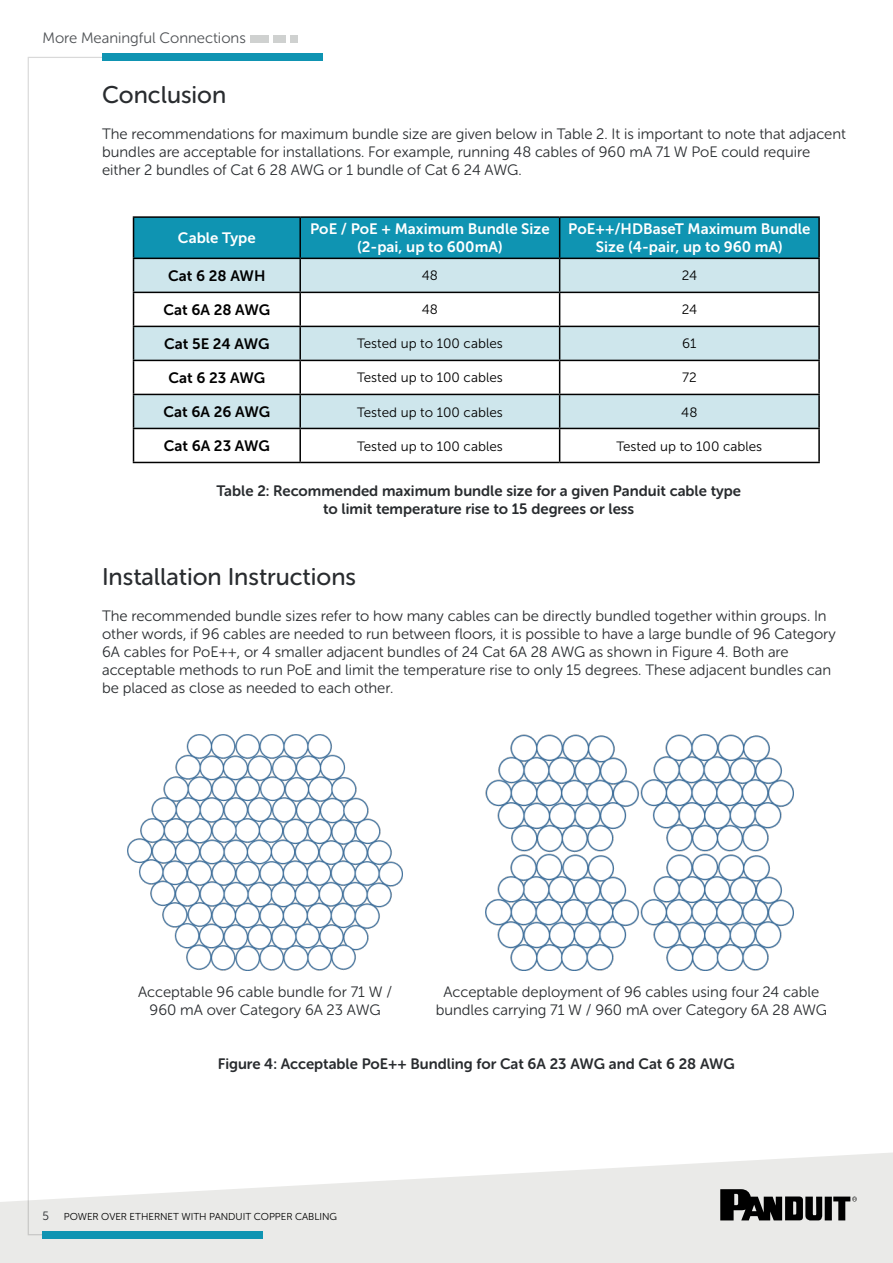
<style>
.page{position:relative;width:893px;height:1263px;background:#fff}
.page>*{position:absolute;margin:0;border:0;box-sizing:border-box;transform-origin:0 0}
.t1{font:24px "Museo Sans Rounded 500";color:#292c2f}
.t2{font:15px/18px "Museo Sans Rounded 300";color:#292c2f}
.t3{font:15px/18px "Museo Sans Rounded 700";color:#292c2f;text-align:center}
.t4{font:15px/18px "Museo Sans 700";color:#fff;text-align:center}
.t5{font:15px "Museo Sans 700";letter-spacing:-.005em;color:#000}
.t6{font:15px "Museo Sans Rounded 300";color:#4f5255}
.t7{font:13.5px "Museo Sans 300";color:#000}
.t8{font:10.05px "Museo Sans Rounded 300";color:#000}
.s1{font-size:12px;color:#292c2f}
</style>
<div class="page">
<svg style="left:0;top:1152px;width:893px;height:111px;fill:#eaeae8"></svg>
<svg style="left:27px;top:57px;width:92px;height:1179px"></svg>
<div style="left:102px;top:54px;width:221px;height:7px;background:#0f94b2"></div>
<div style="left:290px;top:35px;width:8px;height:8px;background:#cfd1d0"></div>
<div style="left:273px;top:35px;width:13px;height:8px;background:#cfd1d0"></div>
<div style="left:250px;top:35px;width:19px;height:8px;background:#cfd1d0"></div>
<div style="left:43px;top:1231px;width:220px;height:8px;background:#0f94b2"></div>
<svg style="left:720px;top:1189px;width:137px;height:31px;background:#616160"></svg>
<div style="left:134px;top:218px;width:684px;height:40px;background:#0f94b2"></div>
<svg style="left:134px;top:259px;width:684px;height:169px;fill:#cee6ec"></svg>
<hr style="left:133px;top:216px;width:167px;height:2px;background:#000">
<hr style="left:133px;top:218px;width:1px;height:40px;background:#000">
<hr style="left:300px;top:216px;width:260px;height:2px;background:#000">
<hr style="left:299px;top:218px;width:2px;height:40px;background:#000">
<hr style="left:560px;top:216px;width:260px;height:2px;background:#000">
<hr style="left:559px;top:218px;width:1px;height:40px;background:#000">
<hr style="left:818px;top:218px;width:2px;height:40px;background:#000">
<hr style="left:133px;top:258px;width:167px;height:1px;background:#000">
<hr style="left:133px;top:259px;width:1px;height:33px;background:#000">
<hr style="left:300px;top:258px;width:260px;height:1px;background:#000">
<hr style="left:299px;top:259px;width:2px;height:33px;background:#000">
<hr style="left:560px;top:258px;width:260px;height:1px;background:#000">
<hr style="left:559px;top:259px;width:1px;height:33px;background:#000">
<hr style="left:818px;top:259px;width:2px;height:33px;background:#000">
<hr style="left:133px;top:292px;width:167px;height:1px;background:#000">
<hr style="left:133px;top:293px;width:1px;height:33px;background:#000">
<hr style="left:300px;top:292px;width:260px;height:1px;background:#000">
<hr style="left:299px;top:293px;width:2px;height:33px;background:#000">
<hr style="left:560px;top:292px;width:260px;height:1px;background:#000">
<hr style="left:559px;top:293px;width:1px;height:33px;background:#000">
<hr style="left:818px;top:293px;width:2px;height:33px;background:#000">
<hr style="left:133px;top:326px;width:167px;height:1px;background:#000">
<hr style="left:133px;top:327px;width:1px;height:33px;background:#000">
<hr style="left:300px;top:326px;width:260px;height:1px;background:#000">
<hr style="left:299px;top:327px;width:2px;height:33px;background:#000">
<hr style="left:560px;top:326px;width:260px;height:1px;background:#000">
<hr style="left:559px;top:327px;width:1px;height:33px;background:#000">
<hr style="left:818px;top:327px;width:2px;height:33px;background:#000">
<hr style="left:133px;top:360px;width:167px;height:1px;background:#000">
<hr style="left:133px;top:361px;width:1px;height:33px;background:#000">
<hr style="left:300px;top:360px;width:260px;height:1px;background:#000">
<hr style="left:299px;top:361px;width:2px;height:33px;background:#000">
<hr style="left:560px;top:360px;width:260px;height:1px;background:#000">
<hr style="left:559px;top:361px;width:1px;height:33px;background:#000">
<hr style="left:818px;top:361px;width:2px;height:33px;background:#000">
<hr style="left:133px;top:394px;width:167px;height:1px;background:#000">
<hr style="left:133px;top:395px;width:1px;height:33px;background:#000">
<hr style="left:300px;top:394px;width:260px;height:1px;background:#000">
<hr style="left:299px;top:395px;width:2px;height:33px;background:#000">
<hr style="left:560px;top:394px;width:260px;height:1px;background:#000">
<hr style="left:559px;top:395px;width:1px;height:33px;background:#000">
<hr style="left:818px;top:395px;width:2px;height:33px;background:#000">
<hr style="left:133px;top:428px;width:167px;height:1px;background:#000">
<hr style="left:133px;top:429px;width:1px;height:33px;background:#000">
<hr style="left:300px;top:428px;width:260px;height:1px;background:#000">
<hr style="left:299px;top:429px;width:2px;height:33px;background:#000">
<hr style="left:560px;top:428px;width:260px;height:1px;background:#000">
<hr style="left:559px;top:429px;width:1px;height:33px;background:#000">
<hr style="left:818px;top:429px;width:2px;height:33px;background:#000">
<hr style="left:133px;top:462px;width:167px;height:1px;background:#000">
<hr style="left:300px;top:462px;width:260px;height:1px;background:#000">
<hr style="left:560px;top:462px;width:260px;height:1px;background:#000">
<img style="left:127px;top:734px;width:276px;height:236px">
<img style="left:486px;top:734px;width:308px;height:236px">
<p class="t6" style="left:43px;top:29px;width:205px">More Meaningful Connections</p>
<h1 class="t1" style="left:102px;top:82px;width:126px">Conclusion</h1>
<p class="t2" style="left:102px;top:125px;width:745px">The recommendations for maximum bundle size are given below in Table 2. It is important to note that adjacent bundles are acceptable for installations. For example, running 48 cables of 960 mA 71 W PoE could require either 2 bundles of Cat 6 28 AWG or 1 bundle of Cat 6 24 AWG.</p>
<p class="t4" style="left:178px;top:229px;width:79px">Cable Type</p>
<p class="t4" style="left:310px;top:220px;width:241px">PoE / PoE + Maximum Bundle Size (2-pai, up to 600mA)</p>
<p class="t4" style="left:568px;top:220px;width:244px">PoE++/HDBaseT Maximum Bundle<br>Size (4-pair, up to 960 mA)</p>
<p class="t5" style="left:168px;top:267px;width:99px">Cat 6 28 AWH</p>
<p class="t7" style="left:422px;top:268px;width:18px">48</p>
<p class="t7" style="left:682px;top:268px;width:17px">24</p>
<p class="t5" style="left:163px;top:301px;width:108px">Cat 6A 28 AWG</p>
<p class="t7" style="left:422px;top:302px;width:18px">48</p>
<p class="t7" style="left:682px;top:302px;width:17px">24</p>
<p class="t5" style="left:164px;top:335px;width:107px">Cat 5E 24 AWG</p>
<p class="t7" style="left:357px;top:337px;width:147px">Tested up to 100 cables</p>
<p class="t7" style="left:682px;top:337px;width:16px">61</p>
<p class="t5" style="left:168px;top:369px;width:98px">Cat 6 23 AWG</p>
<p class="t7" style="left:357px;top:371px;width:147px">Tested up to 100 cables</p>
<p class="t7" style="left:682px;top:371px;width:16px">72</p>
<p class="t5" style="left:163px;top:403px;width:108px">Cat 6A 26 AWG</p>
<p class="t7" style="left:357px;top:405px;width:147px">Tested up to 100 cables</p>
<p class="t7" style="left:681px;top:405px;width:18px">48</p>
<p class="t5" style="left:164px;top:438px;width:108px">Cat 6A 23 AWG</p>
<p class="t7" style="left:357px;top:439px;width:147px">Tested up to 100 cables</p>
<p class="t7" style="left:616px;top:439px;width:147px">Tested up to 100 cables</p>
<p class="t3" style="left:216px;top:482px;width:526px">Table 2: Recommended maximum bundle size for a given Panduit cable type to limit temperature rise to 15 degrees or less</p>
<h1 class="t1" style="left:102px;top:563px;width:255px">Installation Instructions</h1>
<p class="t2" style="left:102px;top:607px;width:735px">The recommended bundle sizes refer to how many cables can be directly bundled together within groups. In other words, if 96 cables are needed to run between floors, it is possible to have a large bundle of 96 Category 6A cables for PoE++, or 4 smaller adjacent bundles of 24 Cat 6A 28 AWG as shown in Figure 4. Both are acceptable methods to run PoE and limit the temperature rise to only 15 degrees. These adjacent bundles can be placed as close as needed to each other.</p>
<p class="t2" style="left:138px;top:983px;width:255px;text-align:center">Acceptable 96 cable bundle for 71 W /<br>960 mA over Category 6A 23 AWG</p>
<p class="t2" style="left:436px;top:983px;width:393px;text-align:center">Acceptable deployment of 96 cables using four 24 cable bundles carrying 71 W / 960 mA over Category 6A 28 AWG</p>
<p class="t3" style="left:218px;top:1054px;width:519px">Figure 4: Acceptable PoE++ Bundling for Cat 6A 23 AWG and Cat 6 28 AWG</p>
<p class="t8" style="left:43px;top:1211px;width:296px"><span class="s1">5</span> POWER OVER ETHERNET WITH PANDUIT COPPER CABLING</p>
</div>
